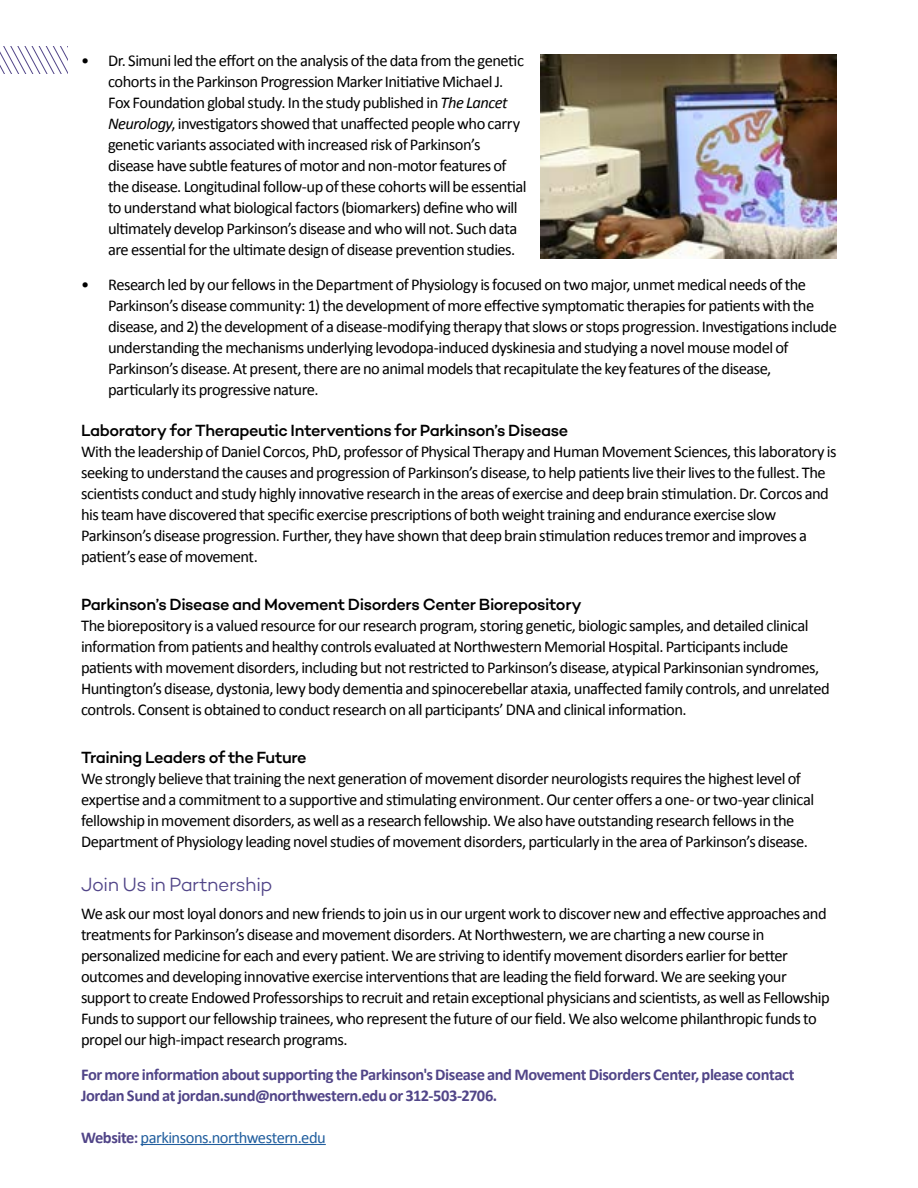
<style>
.page{position:relative;width:918px;height:1188px;background:#fff}
.page>*{position:absolute;margin:0;border:0;box-sizing:border-box;transform-origin:0 0}
.t1{font:300 19.5px "Campton";letter-spacing:-.03em;color:#514588}
.t2{font:16.5px/21px "Calibri";letter-spacing:-.03em;color:#000}
.t3{font:700 16.5px/21px "Calibri";letter-spacing:-.025em;color:#514588}
.t4{font:500 16.5px "Campton";letter-spacing:-.025em;color:#000}
.t5{font:16.5px "Calibri";letter-spacing:-.03em;color:#215e9e}
.s1{font-style:italic}
.s2{font-weight:700;color:#514588}
</style>
<div class="page">
<hr style="left:141px;top:1144px;width:185px;height:1px;background:#215e9e">
<img style="left:541px;top:54px;width:296px;height:204px">
<svg style="left:0;top:46px;width:68px;height:28px"></svg>
<p class="t2" style="left:108px;top:50px;width:420px;text-indent:-27px">• Dr. Simuni led the effort on the analysis of the data from the genetic cohorts in the Parkinson Progression Marker Initiative Michael J.<br>Fox Foundation global study. In the study published in <span class="s1">The Lancet Neurology</span>, investigators showed that unaffected people who carry genetic variants associated with increased risk of Parkinson’s disease have subtle features of motor and non-motor features of the disease. Longitudinal follow-up of these cohorts will be essential to understand what biological factors (biomarkers) define who will ultimately develop Parkinson’s disease and who will not. Such data are essential for the ultimate design of disease prevention studies.</p>
<p class="t2" style="left:108px;top:273px;width:731px;text-indent:-27px">• Research led by our fellows in the Department of Physiology is focused on two major, unmet medical needs of the Parkinson’s disease community: 1) the development of more effective symptomatic therapies for patients with the disease, and 2) the development of a disease-modifying therapy that slows or stops progression. Investigations include understanding the mechanisms underlying levodopa-induced dyskinesia and studying a novel mouse model of Parkinson’s disease. At present, there are no animal models that recapitulate the key features of the disease, particularly its progressive nature.</p>
<p class="t4" style="left:81px;top:420px;width:489px">Laboratory for Therapeutic Interventions for Parkinson’s Disease</p>
<p class="t2" style="left:81px;top:441px;width:757px">With the leadership of Daniel Corcos, PhD, professor of Physical Therapy and Human Movement Sciences, this laboratory is seeking to understand the causes and progression of Parkinson’s disease, to help patients live their lives to the fullest. The scientists conduct and study highly innovative research in the areas of exercise and deep brain stimulation. Dr. Corcos and his team have discovered that specific exercise prescriptions of both weight training and endurance exercise slow Parkinson’s disease progression. Further, they have shown that deep brain stimulation reduces tremor and improves a patient’s ease of movement.</p>
<p class="t4" style="left:81px;top:594px;width:502px">Parkinson’s Disease and Movement Disorders Center Biorepository</p>
<p class="t2" style="left:81px;top:615px;width:750px">The biorepository is a valued resource for our research program, storing genetic, biologic samples, and detailed clinical information from patients and healthy controls evaluated at Northwestern Memorial Hospital. Participants include patients with movement disorders, including but not restricted to Parkinson’s disease, atypical Parkinsonian syndromes, Huntington’s disease, dystonia, lewy body dementia and spinocerebellar ataxia, unaffected family controls, and unrelated controls. Consent is obtained to conduct research on all participants’ DNA and clinical information.</p>
<p class="t4" style="left:81px;top:747px;width:227px">Training Leaders of the Future</p>
<p class="t2" style="left:81px;top:768px;width:735px">We strongly believe that training the next generation of movement disorder neurologists requires the highest level of expertise and a commitment to a supportive and stimulating environment. Our center offers a one- or two-year clinical fellowship in movement disorders, as well as a research fellowship. We also have outstanding research fellows in the Department of Physiology leading novel studies of movement disorders, particularly in the area of Parkinson’s disease.</p>
<p class="t1" style="left:81px;top:873px;width:193px">Join Us in Partnership</p>
<p class="t2" style="left:81px;top:903px;width:750px">We ask our most loyal donors and new friends to join us in our urgent work to discover new and effective approaches and treatments for Parkinson’s disease and movement disorders. At Northwestern, we are charting a new course in personalized medicine for each and every patient. We are striving to identify movement disorders earlier for better outcomes and developing innovative exercise interventions that are leading the field forward. We are seeking your support to create Endowed Professorships to recruit and retain exceptional physicians and scientists, as well as Fellowship Funds to support our fellowship trainees, who represent the future of our field. We also welcome philanthropic funds to propel our high-impact research programs.</p>
<p class="t3" style="left:81px;top:1063px;width:715px">For more information about supporting the Parkinson's Disease and Movement Disorders Center, please contact<br>Jordan Sund at jordan.sund@northwestern.edu or 312-503-2706.</p>
<p class="t5" style="left:81px;top:1126px;width:246px"><span class="s2">Website:</span> parkinsons.northwestern.edu</p>
</div>
